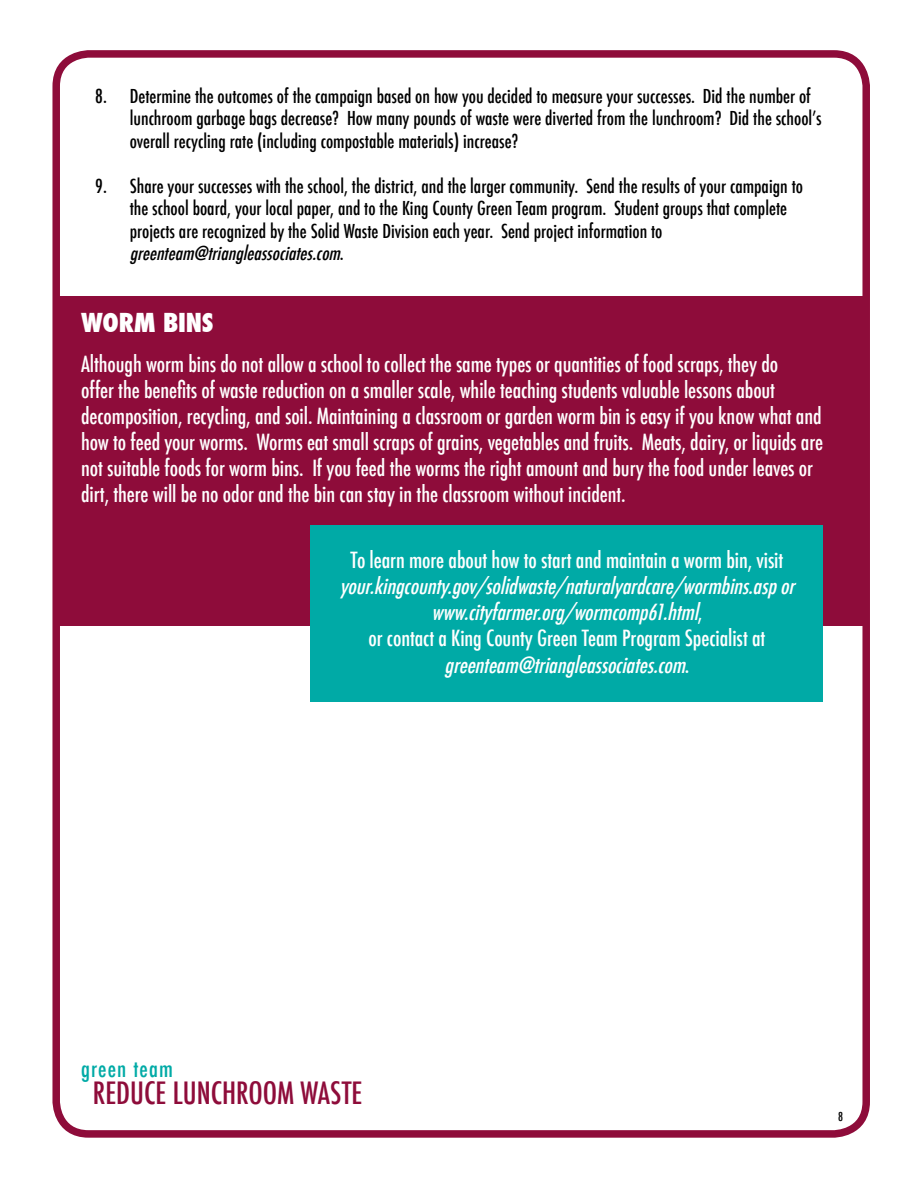
<style>
.page{position:relative;width:918px;height:1188px;background:#fff}
.page>*{position:absolute;margin:0;border:0;box-sizing:border-box;transform-origin:0 0}
.t1{font:500 condensed 30px "Futura";color:#8e0c3a}
.t2{font:800 condensed 25.5px "Futura";letter-spacing:-.01em;color:#fff}
.t3{font:500 condensed 22.65px "Futura";letter-spacing:.05em;color:#00aaa6}
.t4{font:500 condensed 21.75px/26.1px "Futura";letter-spacing:-.005em;color:#fff}
.t5{font:italic 500 condensed 21.75px/26.1px "Futura";color:#fff;text-align:center}
.t6{font:500 condensed 18.75px/22.5px "Futura";color:#000}
.t7{font:500 condensed 12px "Futura";color:#000}
.s1{font-style:italic}
.s2{font-style:normal}
</style>
<div class="page">
<div style="left:52px;top:50px;width:818px;height:1088px;border:8px solid #8e0c3a;border-radius:32px"></div>
<div style="left:54px;top:296px;width:815px;height:330px;background:#8e0c3a"></div>
<div style="left:310px;top:525px;width:514px;height:177px;background:#00aaa6"></div>
<p class="t6" style="left:130px;top:85px;width:694px;text-indent:-34px">8. Determine the outcomes of the campaign based on how you decided to measure your successes. Did the number of lunchroom garbage bags decrease? How many pounds of waste were diverted from the lunchroom? Did the school’s overall recycling rate (including compostable materials) increase?</p>
<p class="t6" style="left:130px;top:175px;width:675px;text-indent:-34px">9. Share your successes with the school, the district, and the larger community. Send the results of your campaign to the school board, your local paper, and to the King County Green Team program. Student groups that complete projects are recognized by the Solid Waste Division each year. Send project information to <span class="s1">greenteam@triangleassociates.com</span>.</p>
<p class="t2" style="left:81px;top:305px;width:134px">WORM BINS</p>
<p class="t4" style="left:81px;top:351px;width:744px">Although worm bins do not allow a school to collect the same types or quantities of food scraps, they do<br>offer the benefits of waste reduction on a smaller scale, while teaching students valuable lessons about decomposition, recycling, and soil. Maintaining a classroom or garden worm bin is easy if you know what and how to feed your worms. Worms eat small scraps of grains, vegetables and fruits. Meats, dairy, or liquids are not suitable foods for worm bins. If you feed the worms the right amount and bury the food under leaves or dirt, there will be no odor and the bin can stay in the classroom without incident.</p>
<p class="t4" style="left:351px;top:547px;width:434px">To learn more about how to start and maintain a worm bin, visit</p>
<p class="t5" style="left:340px;top:573px;width:462px">your.kingcounty.gov/solidwaste/naturalyardcare/wormbins.aspor www.cityfarmer.org/wormcomp61.html<span class="s2">,<br>or contact a King County Green Team Program Specialist at </span>greenteam@triangleassociates.com<span class="s2">.</span></p>
<p class="t3" style="left:81px;top:1054px;width:94px">green team</p>
<h1 class="t1" style="left:93px;top:1074px;width:271px">REDUCE LUNCHROOM WASTE</h1>
<p class="t7" style="left:838px;top:1109px;width:6px">8</p>
</div>
